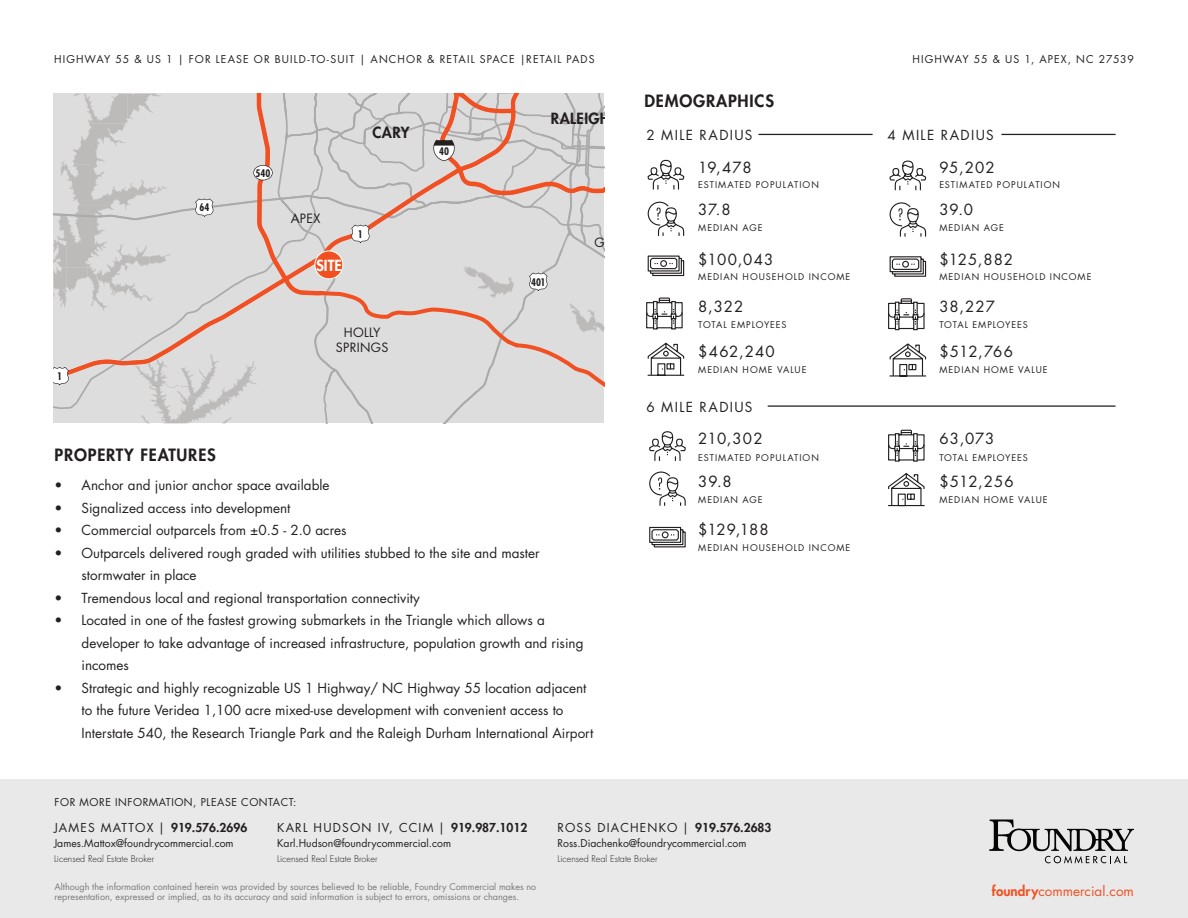
<style>
.page{position:relative;width:1188px;height:918px;background:#fff}
.page>*{position:absolute;margin:0;border:0;box-sizing:border-box;transform-origin:0 0}
.t1{font:800 16.5px "Futura Std";letter-spacing:.05em;color:#231f20}
.t2{font:15px "Futura Std";letter-spacing:.06em;color:#231f20}
.t3{font:800 15px "Futura Std";letter-spacing:.025em;color:#231f20}
.t4{font:800 15px "Futura Std";color:#fff}
.t5{font:13.5px/22.5px "Futura Std";color:#231f20}
.t6{font:13.5px "Futura Std";letter-spacing:.105em;color:#231f20}
.t7{font:13.5px "Futura Std";color:#f15122}
.t8{font:12.45px/15px "Futura Std";letter-spacing:.025em;color:#231f20;text-align:center}
.t9{font:12px "Futura Std";letter-spacing:.1em;color:#231f20}
.t10{font:700 11.55px "Futura PT Cond";color:#231f20}
.t11{font:10.5px "Futura Std";color:#231f20}
.t12{font:10.5px "Futura Std";letter-spacing:.105em;color:#231f20}
.t13{font:10.5px "Futura Std";letter-spacing:.04em;color:#231f20}
.t14{font:10.5px "Futura Std";letter-spacing:.095em;color:#231f20}
.t15{font:9px/10.8px "Futura Std";color:#7b797c}
.t16{font:9px "Futura Std";letter-spacing:.11em;color:#231f20}
.t17{font:300 9px "Futura Std";color:#231f20}
.t18{font:9px "Futura Std";letter-spacing:.09em;color:#231f20}
.s1{font-weight:800}
</style>
<div class="page">
<div style="left:0;top:779px;width:1188px;height:139px;background:#e9e9e9"></div>
<svg style="left:989px;top:820px;width:145px;height:43px"></svg>
<svg style="left:54px;top:94px;width:550px;height:329px;background:#dad4d3"></svg>
<div style="left:315px;top:251px;width:28px;height:28px;background:#f15122;border-radius:50%"></div>
<div style="left:315px;top:251px;width:28px;height:28px;border:1px solid #fff;border-radius:50%"></div>
<hr style="left:768px;top:405px;width:348px;height:2px;background:#231f20">
<hr style="left:758px;top:134px;width:115px;height:1px;background:#231f20">
<hr style="left:1001px;top:134px;width:115px;height:1px;background:#231f20">
<svg style="left:647px;top:159px;width:38px;height:31px"></svg>
<svg style="left:889px;top:160px;width:38px;height:31px"></svg>
<svg style="left:649px;top:431px;width:37px;height:30px"></svg>
<svg style="left:647px;top:201px;width:38px;height:35px"></svg>
<svg style="left:889px;top:202px;width:38px;height:35px"></svg>
<svg style="left:649px;top:471px;width:37px;height:35px"></svg>
<svg style="left:647px;top:342px;width:38px;height:34px"></svg>
<svg style="left:889px;top:343px;width:38px;height:34px"></svg>
<svg style="left:888px;top:473px;width:37px;height:34px"></svg>
<svg style="left:646px;top:297px;width:37px;height:33px"></svg>
<svg style="left:888px;top:298px;width:37px;height:33px"></svg>
<svg style="left:888px;top:429px;width:37px;height:33px"></svg>
<svg style="left:647px;top:255px;width:38px;height:22px"></svg>
<svg style="left:889px;top:256px;width:38px;height:21px"></svg>
<svg style="left:649px;top:526px;width:37px;height:22px"></svg>
<p class="t12" style="left:54px;top:52px;width:542px">HIGHWAY 55 &amp; US 1 | FOR LEASE OR BUILD-TO-SUIT | ANCHOR &amp; RETAIL SPACE |RETAIL PADS</p>
<p class="t14" style="left:912px;top:52px;width:223px">HIGHWAY 55 &amp; US 1, APEX, NC 27539</p>
<p class="t10" style="left:557px;top:53px;width:16px">440</p>
<p class="t8" style="left:295px;top:60px;width:77px">MORRISVILLE</p>
<p class="t10" style="left:57px;top:369px;width:6px">1</p>
<p class="t10" style="left:199px;top:201px;width:11px">64</p>
<p class="t10" style="left:256px;top:166px;width:16px">540</p>
<p class="t3" style="left:373px;top:123px;width:39px">CARY</p>
<p class="t8" style="left:291px;top:211px;width:31px">APEX</p>
<p class="t4" style="left:316px;top:256px;width:27px">SITE</p>
<p class="t10" style="left:358px;top:227px;width:6px">1</p>
<p class="t8" style="left:336px;top:325px;width:54px">HOLLY<br>SPRINGS</p>
<p class="t10" style="left:439px;top:144px;width:11px">40</p>
<p class="t3" style="left:551px;top:108px;width:61px">RALEIGH</p>
<p class="t10" style="left:531px;top:275px;width:16px">401</p>
<p class="t1" style="left:55px;top:445px;width:163px">PROPERTY FEATURES</p>
<p class="t5" style="left:55px;top:474px;width:277px">• Anchor and junior anchor space available</p>
<p class="t5" style="left:55px;top:497px;width:237px">• Signalized access into development</p>
<p class="t5" style="left:55px;top:519px;width:294px">• Commercial outparcels from ±0.5 - 2.0 acres</p>
<p class="t5" style="left:82px;top:542px;width:460px;text-indent:-27px">• Outparcels delivered rough graded with utilities stubbed to the site and master stormwater in place</p>
<p class="t5" style="left:55px;top:587px;width:367px">• Tremendous local and regional transportation connectivity</p>
<p class="t5" style="left:82px;top:609px;width:503px;text-indent:-27px">• Located in one of the fastest growing submarkets in the Triangle which allows a developer to take advantage of increased infrastructure, population growth and rising incomes</p>
<p class="t5" style="left:82px;top:677px;width:513px;text-indent:-27px">• Strategic and highly recognizable US 1 Highway/ NC Highway 55 location adjacent to the future Veridea 1,100 acre mixed-use development with convenient access to<br>Interstate 540, the Research Triangle Park and the Raleigh Durham International Airport</p>
<p class="t13" style="left:55px;top:795px;width:243px">FOR MORE INFORMATION, PLEASE CONTACT:</p>
<p class="t1" style="left:644px;top:91px;width:131px">DEMOGRAPHICS</p>
<p class="t6" style="left:646px;top:126px;width:108px">2 MILE RADIUS</p>
<p class="t6" style="left:888px;top:126px;width:108px">4 MILE RADIUS</p>
<p class="t2" style="left:698px;top:158px;width:55px">19,478</p>
<p class="t2" style="left:939px;top:158px;width:57px">95,202</p>
<p class="t16" style="left:698px;top:179px;width:122px">ESTIMATED POPULATION</p>
<p class="t16" style="left:939px;top:179px;width:122px">ESTIMATED POPULATION</p>
<p class="t2" style="left:698px;top:200px;width:34px">37.8</p>
<p class="t2" style="left:939px;top:200px;width:35px">39.0</p>
<p class="t16" style="left:698px;top:222px;width:66px">MEDIAN AGE</p>
<p class="t16" style="left:939px;top:222px;width:66px">MEDIAN AGE</p>
<p class="t2" style="left:698px;top:250px;width:77px">$100,043</p>
<p class="t2" style="left:939px;top:250px;width:75px">$125,882</p>
<p class="t16" style="left:698px;top:271px;width:154px">MEDIAN HOUSEHOLD INCOME</p>
<p class="t16" style="left:939px;top:271px;width:154px">MEDIAN HOUSEHOLD INCOME</p>
<p class="t2" style="left:698px;top:297px;width:47px">8,322</p>
<p class="t2" style="left:939px;top:297px;width:57px">38,227</p>
<p class="t18" style="left:698px;top:319px;width:90px">TOTAL EMPLOYEES</p>
<p class="t18" style="left:939px;top:319px;width:90px">TOTAL EMPLOYEES</p>
<p class="t2" style="left:698px;top:342px;width:78px">$462,240</p>
<p class="t2" style="left:939px;top:342px;width:75px">$512,766</p>
<p class="t16" style="left:698px;top:364px;width:110px">MEDIAN HOME VALUE</p>
<p class="t16" style="left:939px;top:364px;width:110px">MEDIAN HOME VALUE</p>
<p class="t6" style="left:646px;top:398px;width:108px">6 MILE RADIUS</p>
<p class="t2" style="left:698px;top:429px;width:66px">210,302</p>
<p class="t2" style="left:939px;top:429px;width:56px">63,073</p>
<p class="t16" style="left:698px;top:452px;width:122px">ESTIMATED POPULATION</p>
<p class="t18" style="left:939px;top:452px;width:90px">TOTAL EMPLOYEES</p>
<p class="t2" style="left:698px;top:472px;width:35px">39.8</p>
<p class="t2" style="left:939px;top:472px;width:76px">$512,256</p>
<p class="t16" style="left:698px;top:494px;width:66px">MEDIAN AGE</p>
<p class="t16" style="left:939px;top:494px;width:110px">MEDIAN HOME VALUE</p>
<p class="t2" style="left:698px;top:520px;width:72px">$129,188</p>
<p class="t16" style="left:698px;top:542px;width:154px">MEDIAN HOUSEHOLD INCOME</p>
<p class="t8" style="left:733px;top:349px;width:59px">CLAYTON</p>
<p class="t9" style="left:54px;top:820px;width:195px">JAMES MATTOX | <span class="s1">919.576.2696</span></p>
<p class="t11" style="left:54px;top:837px;width:181px">James.Mattox@foundrycommercial.com</p>
<p class="t17" style="left:54px;top:854px;width:102px">Licensed Real Estate Broker</p>
<p class="t9" style="left:277px;top:820px;width:252px">KARL HUDSON IV, CCIM | <span class="s1">919.987.1012</span></p>
<p class="t11" style="left:277px;top:837px;width:175px">Karl.Hudson@foundrycommercial.com</p>
<p class="t17" style="left:277px;top:854px;width:102px">Licensed Real Estate Broker</p>
<p class="t9" style="left:557px;top:820px;width:216px">ROSS DIACHENKO | <span class="s1">919.576.2683</span></p>
<p class="t11" style="left:557px;top:837px;width:191px">Ross.Diachenko@foundrycommercial.com</p>
<p class="t17" style="left:557px;top:854px;width:102px">Licensed Real Estate Broker</p>
<p class="t15" style="left:55px;top:881px;width:483px">Although the information contained herein was provided by sources believed to be reliable, Foundry Commercial makes no representation, expressed or implied, as to its accuracy and said information is subject to errors, omissions or changes.</p>
<p class="t7" style="left:992px;top:883px;width:144px"><span class="s1">foundry</span>commercial.com</p>
</div>
